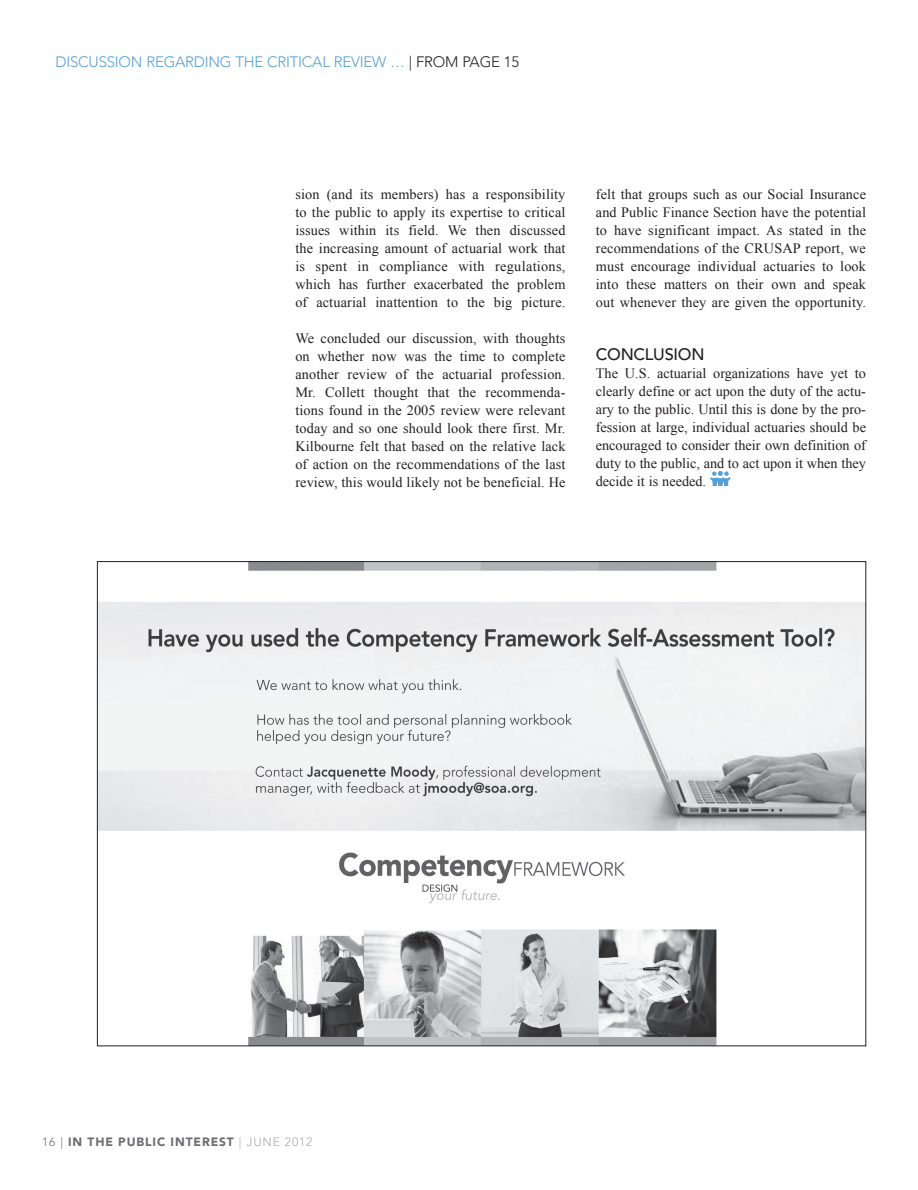
<style>
.page{position:relative;width:918px;height:1190px;background:#fff}
.page>*{position:absolute;margin:0;border:0;box-sizing:border-box;transform-origin:0 0}
.t1{font:500 16.5px "Avenir";letter-spacing:-.015em;color:#231f20}
.t2{font:300 15px "Avenir";letter-spacing:-.015em;color:#56a0d5}
.t3{font:300 15px "Avenir";letter-spacing:-.015em;color:#231f20}
.t4{font:14.25px/18px "Times New Roman";letter-spacing:.01em;color:#231f20;text-align:justify}
.t5{font:900 12px "Avenir";letter-spacing:.075em;color:#6c6d70}
.s1{color:#56a0d5}
.s2{font-weight:300}
.s3{font-weight:300;color:#a8a9ad}
</style>
<div class="page">
<svg style="left:710px;top:471px;width:20px;height:15px"></svg>
<img style="left:99px;top:563px;width:765px;height:480px">
<p class="t2" style="left:56px;top:53px;width:9px">DISCUSSI</p>
<p class="t2" style="left:119px;top:53px;width:47px">ON REGAR</p>
<p class="t2" style="left:194px;top:53px;width:20px">DING</p>
<p class="t2" style="left:235px;top:53px;width:10px">THE</p>
<p class="t2" style="left:267px;top:53px;width:19px">CRITICAL</p>
<p class="t2" style="left:334px;top:53px;width:17px">REVIE</p>
<p class="t3" style="left:372px;top:53px;width:149px"><span class="s1">W …</span> | FROM PAGE 15</p>
<p class="t4" style="left:295px;top:185px;width:272px">sion (and its members) has a responsibility to the public to apply its expertise to critical issues within its field. We then discussed the increasing amount of actuarial work that is spent in compliance with regulations, which has further exacerbated the problem of actuarial inattention to the big picture.</p>
<p class="t4" style="left:295px;top:329px;width:272px">We concluded our discussion, with thoughts on whether now was the time to complete another review of the actuarial profession.<br>Mr. Collett thought that the recommenda&shy;tions found in the 2005 review were relevant today and so one should look there first. Mr.<br>Kilbourne felt that based on the relative lack of action on the recommendations of the last review, this would likely not be beneficial. He</p>
<p class="t4" style="left:596px;top:185px;width:272px">felt that groups such as our Social Insurance and Public Finance Section have the potential to have significant impact. As stated in the recommendations of the CRUSAP report, we must encourage individual actuaries to look into these matters on their own and speak out whenever they are given the opportunity.</p>
<p class="t1" style="left:596px;top:344px;width:110px">CONCLUSION</p>
<p class="t4" style="left:596px;top:364px;width:272px">The U.S. actuarial organizations have yet to clearly define or act upon the duty of the actu&shy;ary to the public. Until this is done by the pro&shy;fession at large, individual actuaries should be encouraged to consider their own definition of duty to the public, and to act upon it when they decide it is needed.</p>
<p class="t5" style="left:42px;top:1134px;width:272px"><span class="s2">16 |</span> IN THE PUBLIC INTEREST <span class="s3">| JUNE 2012</span></p>
</div>
